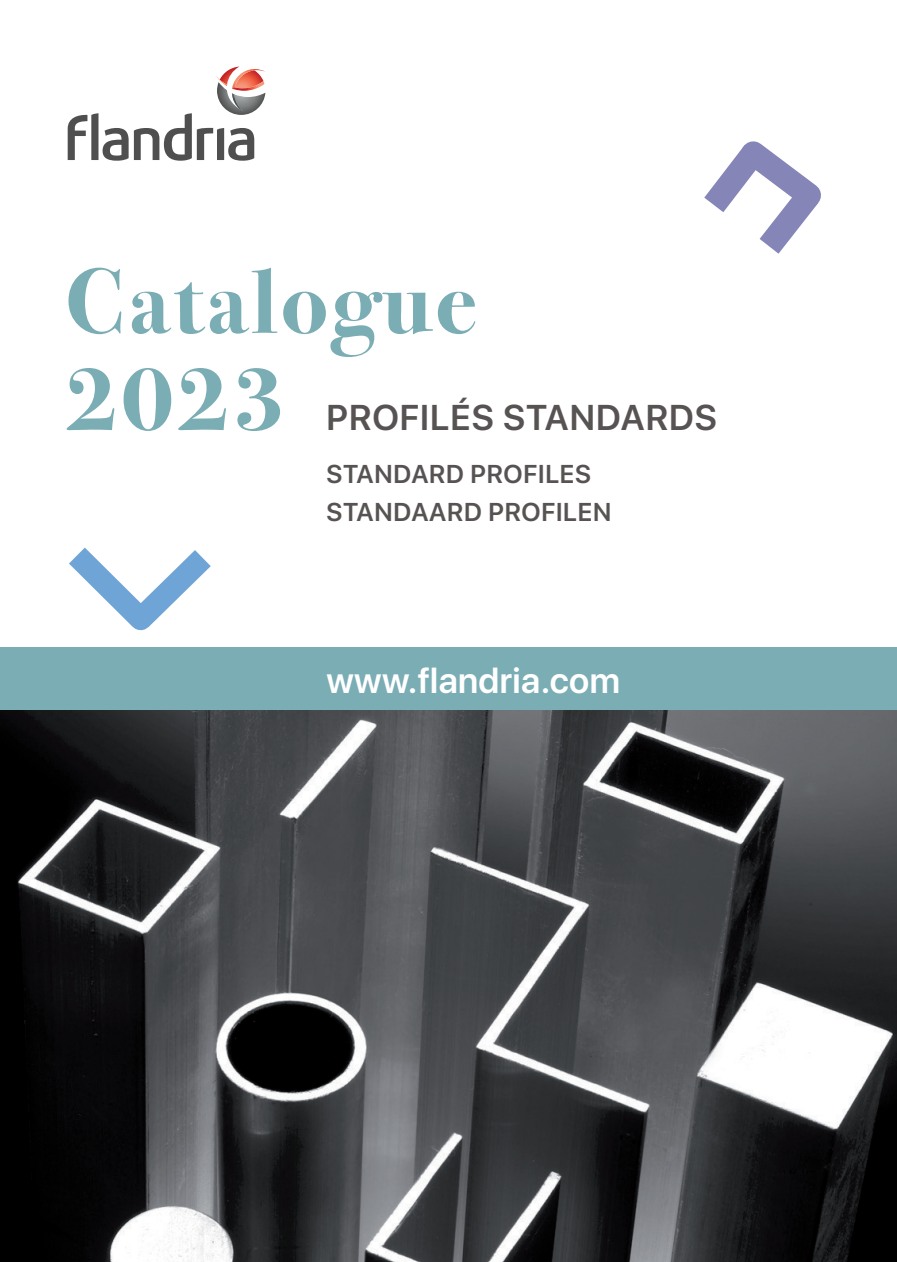
<style>
.page{position:relative;width:897px;height:1262px;background:#fff}
.page>*{position:absolute;margin:0;border:0;box-sizing:border-box;transform-origin:0 0}
.t1{font:700 92.7px/96.9px "Bodoni Svty Two ITCTT";letter-spacing:.04em;color:#7badb5}
.t2{font:600 36px "SF Pro Display";letter-spacing:.01em;color:#fff}
.t3{font:600 35.7px "SF Pro Display";letter-spacing:.03em;color:#575352}
.t4{font:600 25.65px/38.4px "SF Pro Display";letter-spacing:.03em;color:#575352}
</style>
<div class="page">
<div style="left:0;top:646px;width:896px;height:64px;background:#7badb5"></div>
<img style="left:0;top:710px;width:896px;height:551px">
<svg style="left:68px;top:67px;width:197px;height:94px"></svg>
<svg style="left:704px;top:141px;width:117px;height:113px"></svg>
<svg style="left:45px;top:547px;width:190px;height:100px"></svg>
<h1 class="t1" style="left:65px;top:254px;width:412px">Catalogue<br>2023</h1>
<h3 class="t3" style="left:326px;top:396px;width:392px">PROFILÉS STANDARDS</h3>
<p class="t4" style="left:326px;top:454px;width:286px">STANDARD PROFILES<br>STANDAARD PROFILEN</p>
<h2 class="t2" style="left:326px;top:658px;width:295px">www.flandria.com</h2>
</div>
